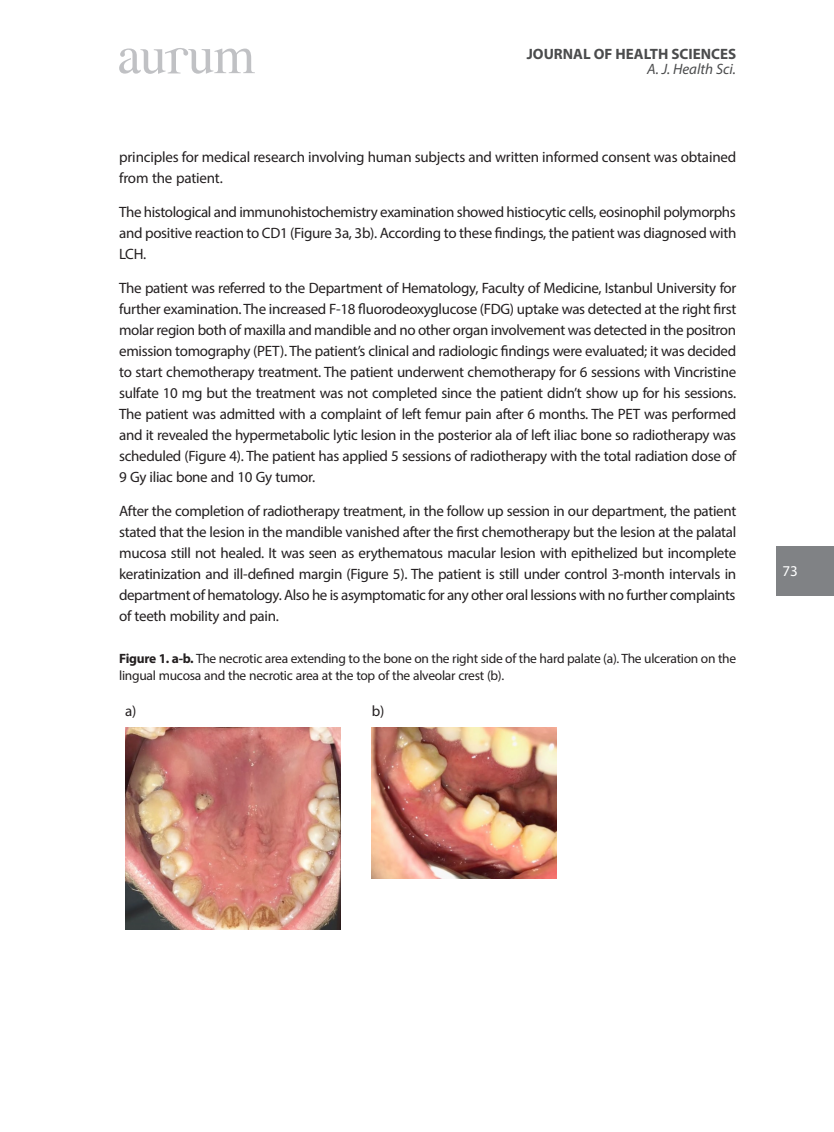
<style>
.page{position:relative;width:834px;height:1132px;background:#fff}
.page>*{position:absolute;margin:0;border:0;box-sizing:border-box;transform-origin:0 0}
.AurumNormal{font:15px/21px "Myriad Pro";letter-spacing:-.02em;color:#231f20;text-align:justify}
.t1{font:700 15px "Myriad Pro";color:#4b4c4d}
.t2{font:italic 15px "Myriad Pro";color:#4b4c4d}
.t3{font:15px "Myriad Pro";color:#fff}
.pictTXT{font:13.5px/16.5px "Myriad Pro";letter-spacing:-.02em;color:#231f20}
.s1{font-weight:700}
</style>
<div class="page">
<div style="left:776px;top:546px;width:57px;height:49px;background:#808285"></div>
<svg style="left:119px;top:48px;width:136px;height:26px"></svg>
<img style="left:125px;top:727px;width:215px;height:201px">
<img style="left:372px;top:727px;width:184px;height:151px">
<p class="t1" style="left:526px;top:44px;width:211px">JOURNAL OF HEALTH SCIENCES</p>
<p class="t2" style="left:647px;top:60px;width:90px">A. J. Health Sci.</p>
<p class="AurumNormal" style="left:119px;top:146px;width:618px">principles for medical research involving human subjects and written informed consent was obtained from the patient.</p>
<p class="AurumNormal" style="left:119px;top:201px;width:618px">The histological and immunohistochemistry examination showed histiocytic cells, eosinophil polymorphs and positive reaction to CD1 (Figure 3a, 3b). According to these findings, the patient was diagnosed with LCH.</p>
<p class="AurumNormal" style="left:119px;top:277px;width:618px">The patient was referred to the Department of Hematology, Faculty of Medicine, Istanbul University for further examination. The increased F-18 fluorodeoxyglucose (FDG) uptake was detected at the right first molar region both of maxilla and mandible and no other organ involvement was detected in the positron emission tomography (PET). The patient’s clinical and radiologic findings were evaluated; it was decided to start chemotherapy treatment. The patient underwent chemotherapy for 6 sessions with Vincristine sulfate 10 mg but the treatment was not completed since the patient didn’t show up for his sessions.<br>The patient was admitted with a complaint of left femur pain after 6 months. The PET was performed and it revealed the hypermetabolic lytic lesion in the posterior ala of left iliac bone so radiotherapy was scheduled (Figure 4). The patient has applied 5 sessions of radiotherapy with the total radiation dose of 9 Gy iliac bone and 10 Gy tumor.</p>
<p class="AurumNormal" style="left:119px;top:500px;width:618px">After the completion of radiotherapy treatment, in the follow up session in our department, the patient stated that the lesion in the mandible vanished after the first chemotherapy but the lesion at the palatal mucosa still not healed. It was seen as erythematous macular lesion with epithelized but incomplete keratinization and ill-defined margin (Figure 5). The patient is still under control 3-month intervals in department of hematology. Also he is asymptomatic for any other oral lessions with no further complaints of teeth mobility and pain.</p>
<p class="pictTXT" style="left:119px;top:649px;width:618px"><span class="s1">Figure 1. a-b.</span> The necrotic area extending to the bone on the right side of the hard palate (a). The ulceration on the lingual mucosa and the necrotic area at the top of the alveolar crest (b).</p>
<p class="AurumNormal" style="left:125px;top:699px;width:13px">a)</p>
<p class="AurumNormal" style="left:372px;top:699px;width:14px">b)</p>
<p class="t3" style="left:782px;top:562px;width:17px">73</p>
</div>
